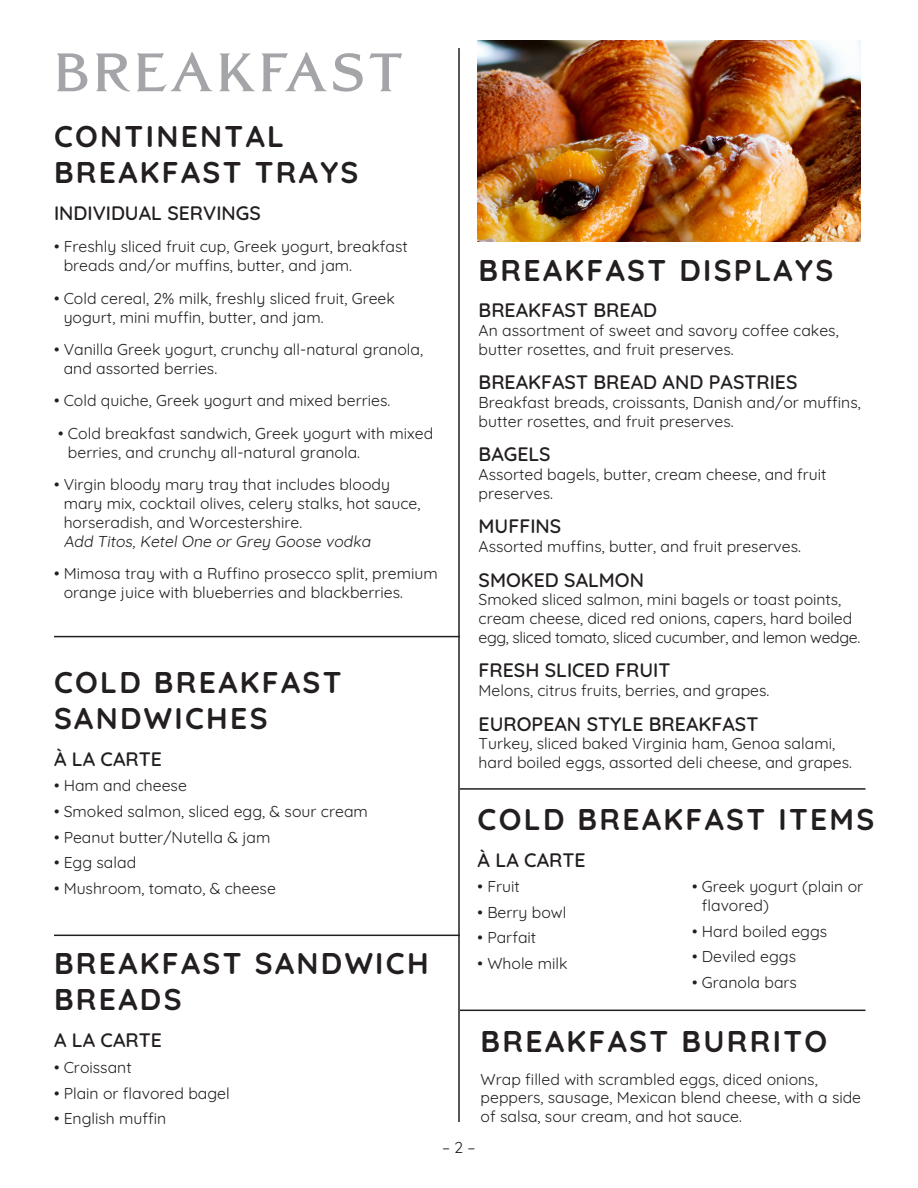
<style>
.page{position:relative;width:918px;height:1188px;background:#fff}
.page>*{position:absolute;margin:0;border:0;box-sizing:border-box;transform-origin:0 0}
.t1{font:700 54px "Grand Central";letter-spacing:.075em;color:#a4a5a9}
.t2{font:300 30px/36px "Quicksand";letter-spacing:.08em;color:#231f20}
.t3{font:300 19.5px "Quicksand";color:#231f20}
.t4{font:300 15.75px/18.9px "Quicksand";color:#231f20}
</style>
<div class="page">
<hr style="left:458px;top:48px;width:2px;height:1074px;background:#231f20">
<hr style="left:54px;top:636px;width:406px;height:1px;background:#231f20">
<hr style="left:54px;top:935px;width:406px;height:1px;background:#231f20">
<hr style="left:460px;top:788px;width:406px;height:2px;background:#231f20">
<hr style="left:460px;top:1010px;width:406px;height:1px;background:#231f20">
<img style="left:478px;top:41px;width:383px;height:200px">
<p class="t1" style="left:54px;top:39px;width:350px">BREAKFAST</p>
<p class="t2" style="left:54px;top:115px;width:306px">CONTINENTAL<br>BREAKFAST TRAYS</p>
<p class="t3" style="left:54px;top:198px;width:208px">INDIVIDUAL SERVINGS</p>
<p class="t4" style="left:64px;top:236px;width:346px;text-indent:-10px">• Freshly sliced fruit cup, Greek yogurt, breakfast breads and/or muffins, butter, and jam.</p>
<p class="t4" style="left:64px;top:287px;width:333px;text-indent:-10px">• Cold cereal, 2% milk, freshly sliced fruit, Greek yogurt, mini muffin, butter, and jam.</p>
<p class="t4" style="left:64px;top:338px;width:361px;text-indent:-10px">• Vanilla Greek yogurt, crunchy all-natural granola, and assorted berries.</p>
<p class="t4" style="left:54px;top:390px;width:338px">• Cold quiche, Greek yogurt and mixed berries.</p>
<p class="t4" style="left:68px;top:422px;width:367px;text-indent:-10px">• Cold breakfast sandwich, Greek yogurt with mixed berries, and crunchy all-natural granola.</p>
<p class="t4" style="left:64px;top:473px;width:358px;text-indent:-10px">• Virgin bloody mary tray that includes bloody mary mix, cocktail olives, celery stalks, hot sauce, horseradish, and Worcestershire.<br>Add Titos, Ketel One or Grey Goose vodka</p>
<p class="t4" style="left:64px;top:562px;width:376px;text-indent:-10px">• Mimosa tray with a Ruffino prosecco split, premium orange juice with blueberries and blackberries.</p>
<p class="t2" style="left:54px;top:661px;width:289px">COLD BREAKFAST<br>SANDWICHES</p>
<p class="t3" style="left:54px;top:744px;width:109px">À LA CARTE</p>
<p class="t4" style="left:54px;top:775px;width:134px">• Ham and cheese</p>
<p class="t4" style="left:54px;top:800px;width:315px">• Smoked salmon, sliced egg, &amp; sour cream</p>
<p class="t4" style="left:54px;top:826px;width:218px">• Peanut butter/Nutella &amp; jam</p>
<p class="t4" style="left:54px;top:852px;width:84px">• Egg salad</p>
<p class="t4" style="left:54px;top:877px;width:223px">• Mushroom, tomato, &amp; cheese</p>
<p class="t2" style="left:54px;top:943px;width:376px">BREAKFAST SANDWICH<br>BREADS</p>
<p class="t3" style="left:54px;top:1025px;width:109px">A LA CARTE</p>
<p class="t4" style="left:54px;top:1056px;width:79px">• Croissant</p>
<p class="t4" style="left:54px;top:1082px;width:177px">• Plain or flavored bagel</p>
<p class="t4" style="left:54px;top:1108px;width:114px">• English muffin</p>
<p class="t2" style="left:479px;top:249px;width:356px">BREAKFAST DISPLAYS</p>
<p class="t3" style="left:479px;top:295px;width:180px">BREAKFAST BREAD</p>
<p class="t4" style="left:479px;top:320px;width:362px">An assortment of sweet and savory coffee cakes, butter rosettes, and fruit preserves.</p>
<p class="t3" style="left:479px;top:367px;width:320px">BREAKFAST BREAD AND PASTRIES</p>
<p class="t4" style="left:479px;top:392px;width:384px">Breakfast breads, croissants, Danish and/or muffins, butter rosettes, and fruit preserves.</p>
<p class="t3" style="left:479px;top:439px;width:74px">BAGELS</p>
<p class="t4" style="left:479px;top:464px;width:350px">Assorted bagels, butter, cream cheese, and fruit preserves.</p>
<p class="t3" style="left:479px;top:511px;width:84px">MUFFINS</p>
<p class="t4" style="left:479px;top:536px;width:324px">Assorted muffins, butter, and fruit preserves.</p>
<p class="t3" style="left:479px;top:565px;width:167px">SMOKED SALMON</p>
<p class="t4" style="left:479px;top:589px;width:383px">Smoked sliced salmon, mini bagels or toast points, cream cheese, diced red onions, capers, hard boiled egg, sliced tomato, sliced cucumber, and lemon wedge.</p>
<p class="t3" style="left:479px;top:655px;width:193px">FRESH SLICED FRUIT</p>
<p class="t4" style="left:479px;top:680px;width:292px">Melons, citrus fruits, berries, and grapes.</p>
<p class="t3" style="left:479px;top:709px;width:281px">EUROPEAN STYLE BREAKFAST</p>
<p class="t4" style="left:479px;top:733px;width:375px">Turkey, sliced baked Virginia ham, Genoa salami, hard boiled eggs, assorted deli cheese, and grapes.</p>
<p class="t2" style="left:478px;top:798px;width:398px">COLD BREAKFAST ITEMS</p>
<p class="t3" style="left:478px;top:845px;width:109px">À LA CARTE</p>
<p class="t4" style="left:478px;top:875px;width:44px">• Fruit</p>
<p class="t4" style="left:478px;top:901px;width:90px">• Berry bowl</p>
<p class="t4" style="left:478px;top:927px;width:60px">• Parfait</p>
<p class="t4" style="left:478px;top:952px;width:91px">• Whole milk</p>
<p class="t4" style="left:702px;top:875px;width:163px;text-indent:-10px">• Greek yogurt (plain or flavored)</p>
<p class="t4" style="left:692px;top:920px;width:137px">• Hard boiled eggs</p>
<p class="t4" style="left:692px;top:946px;width:105px">• Deviled eggs</p>
<p class="t4" style="left:692px;top:971px;width:106px">• Granola bars</p>
<p class="t2" style="left:481px;top:1021px;width:348px">BREAKFAST BURRITO</p>
<p class="t4" style="left:481px;top:1068px;width:382px">Wrap filled with scrambled eggs, diced onions, peppers, sausage, Mexican blend cheese, with a side of salsa, sour cream, and hot sauce.</p>
<p class="t4" style="left:442px;top:1137px;width:35px">– 2 –</p>
</div>
